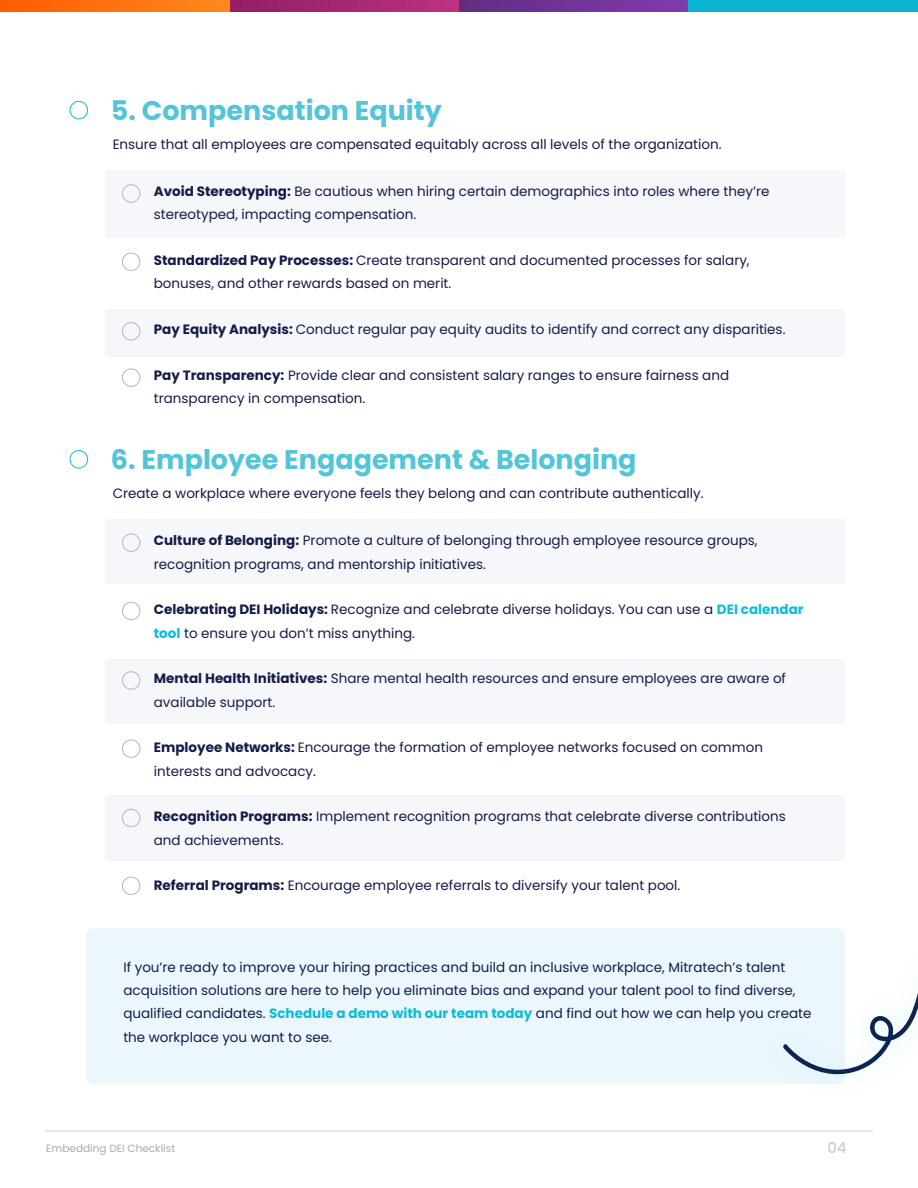
<style>
.page{position:relative;width:918px;height:1188px;background:#fff}
.page>*{position:absolute;margin:0;border:0;box-sizing:border-box;transform-origin:0 0}
.t1{font:700 27px "Poppins";color:#54c4d9}
.t2{font:500 15px "Poppins";color:#ccc}
.t3{font:13.5px/23.2px "Poppins";color:#131c47}
.t4{font:10.5px "Poppins";color:#aaa}
.s1{font-weight:700}
.s2{font-weight:700;color:#0ebbd8}
</style>
<div class="page">
<hr style="left:45px;top:1130px;width:828px;height:2px;background:#e2e2e2">
<svg style="left:230px;top:0;width:229px;height:11px;background:#a72772"></svg>
<svg style="left:0;top:0;width:230px;height:11px;background:#ff720f"></svg>
<svg style="left:459px;top:0;width:229px;height:11px;background:#713397"></svg>
<div style="left:688px;top:0;width:230px;height:11px;background:#0ab3d0"></div>
<div style="left:105px;top:519px;width:740px;height:65px;background:#f5f7fa"></div>
<div style="left:105px;top:659px;width:740px;height:64px;background:#f5f7fa"></div>
<div style="left:105px;top:795px;width:740px;height:66px;background:#f5f7fa"></div>
<div style="left:122px;top:534px;width:18px;height:18px;border:1px solid #b7b7b8;border-radius:50%"></div>
<div style="left:122px;top:602px;width:18px;height:18px;border:1px solid #b7b7b8;border-radius:50%"></div>
<div style="left:122px;top:671px;width:18px;height:19px;border:1px solid #b7b7b8;border-radius:50%"></div>
<div style="left:122px;top:740px;width:18px;height:18px;border:1px solid #b7b7b8;border-radius:50%"></div>
<div style="left:122px;top:809px;width:18px;height:18px;border:1px solid #b7b7b8;border-radius:50%"></div>
<div style="left:122px;top:877px;width:18px;height:18px;border:1px solid #b7b7b8;border-radius:50%"></div>
<div style="left:70px;top:450px;width:18px;height:18px;border:1px solid #0dc0dc;border-radius:50%"></div>
<div style="left:86px;top:928px;width:759px;height:156px;background:#ecf7fd;border-radius:8px"></div>
<svg style="left:783px;top:992px;width:135px;height:83px"></svg>
<div style="left:105px;top:170px;width:740px;height:68px;background:#f5f7fa"></div>
<div style="left:105px;top:309px;width:740px;height:47px;background:#f5f7fa"></div>
<div style="left:122px;top:184px;width:18px;height:19px;border:1px solid #b7b7b8;border-radius:50%"></div>
<div style="left:122px;top:253px;width:18px;height:18px;border:1px solid #b7b7b8;border-radius:50%"></div>
<div style="left:122px;top:322px;width:18px;height:18px;border:1px solid #b7b7b8;border-radius:50%"></div>
<div style="left:122px;top:369px;width:18px;height:18px;border:1px solid #b7b7b8;border-radius:50%"></div>
<div style="left:70px;top:101px;width:18px;height:18px;border:1px solid #0dc0dc;border-radius:50%"></div>
<h1 class="t1" style="left:111px;top:94px;width:332px">5. Compensation Equity</h1>
<p class="t3" style="left:113px;top:133px;width:610px">Ensure that all employees are compensated equitably across all levels of the organization.</p>
<p class="t3" style="left:154px;top:180px;width:617px"><span class="s1">Avoid Stereotyping:</span> Be cautious when hiring certain demographics into roles where they’re stereotyped, impacting compensation.</p>
<p class="t3" style="left:154px;top:249px;width:597px"><span class="s1">Standardized Pay Processes:</span> Create transparent and documented processes for salary, bonuses, and other rewards based on merit.</p>
<p class="t3" style="left:154px;top:318px;width:633px"><span class="s1">Pay Equity Analysis:</span> Conduct regular pay equity audits to identify and correct any disparities.</p>
<p class="t3" style="left:154px;top:364px;width:577px"><span class="s1">Pay Transparency:</span> Provide clear and consistent salary ranges to ensure fairness and transparency in compensation.</p>
<h1 class="t1" style="left:111px;top:444px;width:527px">6. Employee Engagement &amp; Belonging</h1>
<p class="t3" style="left:113px;top:482px;width:592px">Create a workplace where everyone feels they belong and can contribute authentically.</p>
<p class="t3" style="left:154px;top:529px;width:605px"><span class="s1">Culture of Belonging:</span> Promote a culture of belonging through employee resource groups, recognition programs, and mentorship initiatives.</p>
<p class="t3" style="left:154px;top:598px;width:651px"><span class="s1">Celebrating DEI Holidays:</span> Recognize and celebrate diverse holidays. You can use a <span class="s2">DEI calendar tool</span> to ensure you don’t miss anything.</p>
<p class="t3" style="left:154px;top:667px;width:634px"><span class="s1">Mental Health Initiatives:</span> Share mental health resources and ensure employees are aware of available support.</p>
<p class="t3" style="left:154px;top:736px;width:611px"><span class="s1">Employee Networks:</span> Encourage the formation of employee networks focused on common interests and advocacy.</p>
<p class="t3" style="left:154px;top:805px;width:634px"><span class="s1">Recognition Programs:</span> Implement recognition programs that celebrate diverse contributions and achievements.</p>
<p class="t3" style="left:154px;top:874px;width:528px"><span class="s1">Referral Programs:</span> Encourage employee referrals to diversify your talent pool.</p>
<p class="t3" style="left:123px;top:956px;width:690px">If you’re ready to improve your hiring practices and build an inclusive workplace, Mitratech’s talent acquisition solutions are here to help you eliminate bias and expand your talent pool to find diverse, qualified candidates. <span class="s2">Schedule a demo with our team today</span> and find out how we can help you create the workplace you want to see.</p>
<p class="t4" style="left:46px;top:1142px;width:130px">Embedding DEI Checklist</p>
<p class="t2" style="left:827px;top:1139px;width:21px">04</p>
</div>
